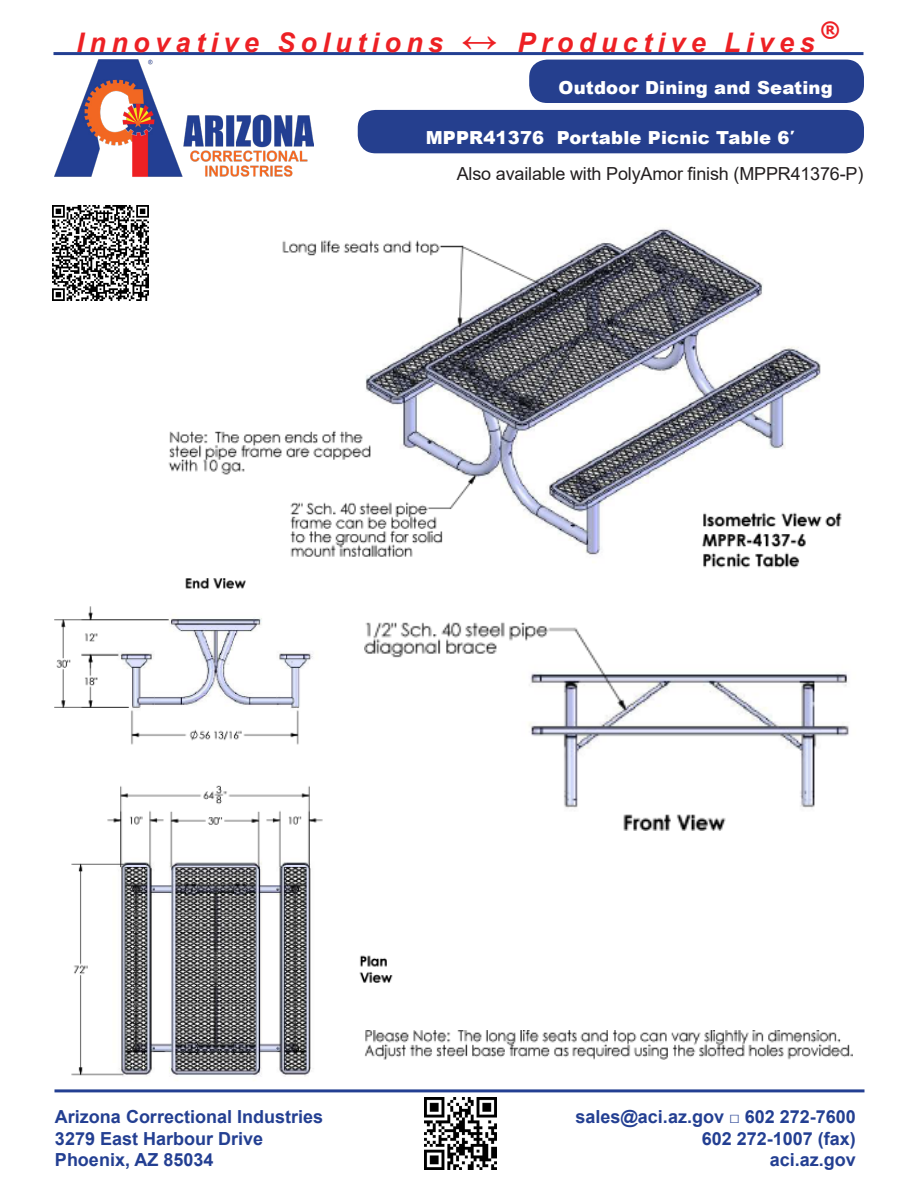
<style>
.page{position:relative;width:918px;height:1188px;background:#fff}
.page>*{position:absolute;margin:0;border:0;box-sizing:border-box;transform-origin:0 0}
.t1{font:italic 700 27px "Arial";letter-spacing:.2em;color:#ed2024}
.t2{font:700 21px "Verdana";color:#ed2024}
.t3{font:700 18px "Arial";color:#233f92}
.t4{font:900 18px "Arial";letter-spacing:.01em;color:#fff}
.t5{font:18px "Arial";letter-spacing:-.01em;color:#231f20}
.s1{font-size:36px}
.s2{font-family:"Times New Roman";font-weight:400}
</style>
<div class="page">
<div style="left:358px;top:110px;width:506px;height:43px;background:#253f8e;border-radius:18px"></div>
<div style="left:529px;top:60px;width:335px;height:43px;background:#253f8e;border-radius:18px"></div>
<img style="left:55px;top:578px;width:338px;height:498px">
<img style="left:168px;top:228px;width:674px;height:340px">
<img style="left:365px;top:594px;width:484px;height:237px">
<img style="left:365px;top:1031px;width:487px;height:28px">
<img style="left:53px;top:205px;width:95px;height:95px">
<hr style="left:53px;top:52px;width:810px;height:3px;background:#233f92">
<hr style="left:54px;top:1089px;width:810px;height:3px;background:#233f92">
<img style="left:55px;top:60px;width:259px;height:117px">
<img style="left:424px;top:1098px;width:73px;height:72px">
<p class="t2" style="left:820px;top:14px;width:22px">®</p>
<h1 class="t1" style="left:77px;top:24px;width:740px">Innovative Solutions <span class="s1">↔</span> Productive Lives</h1>
<p class="t4" style="left:559px;top:75px;width:276px">Outdoor Dining and Seating</p>
<p class="t4" style="left:426px;top:125px;width:371px">MPPR41376 Portable Picnic Table 6′</p>
<p class="t5" style="left:457px;top:161px;width:408px">Also available with PolyAmor finish (MPPR41376-P)</p>
<p class="t3" style="left:55px;top:1104px;width:270px">Arizona Correctional Industries</p>
<p class="t3" style="left:575px;top:1104px;width:282px">sales@aci.az.gov <span class="s2">□</span> 602 272-7600</p>
<p class="t3" style="left:55px;top:1126px;width:210px">3279 East Harbour Drive</p>
<p class="t3" style="left:702px;top:1126px;width:156px">602 272-1007 (fax)</p>
<p class="t3" style="left:55px;top:1147px;width:160px">Phoenix, AZ 85034</p>
<p class="t3" style="left:770px;top:1147px;width:88px">aci.az.gov</p>
</div>
